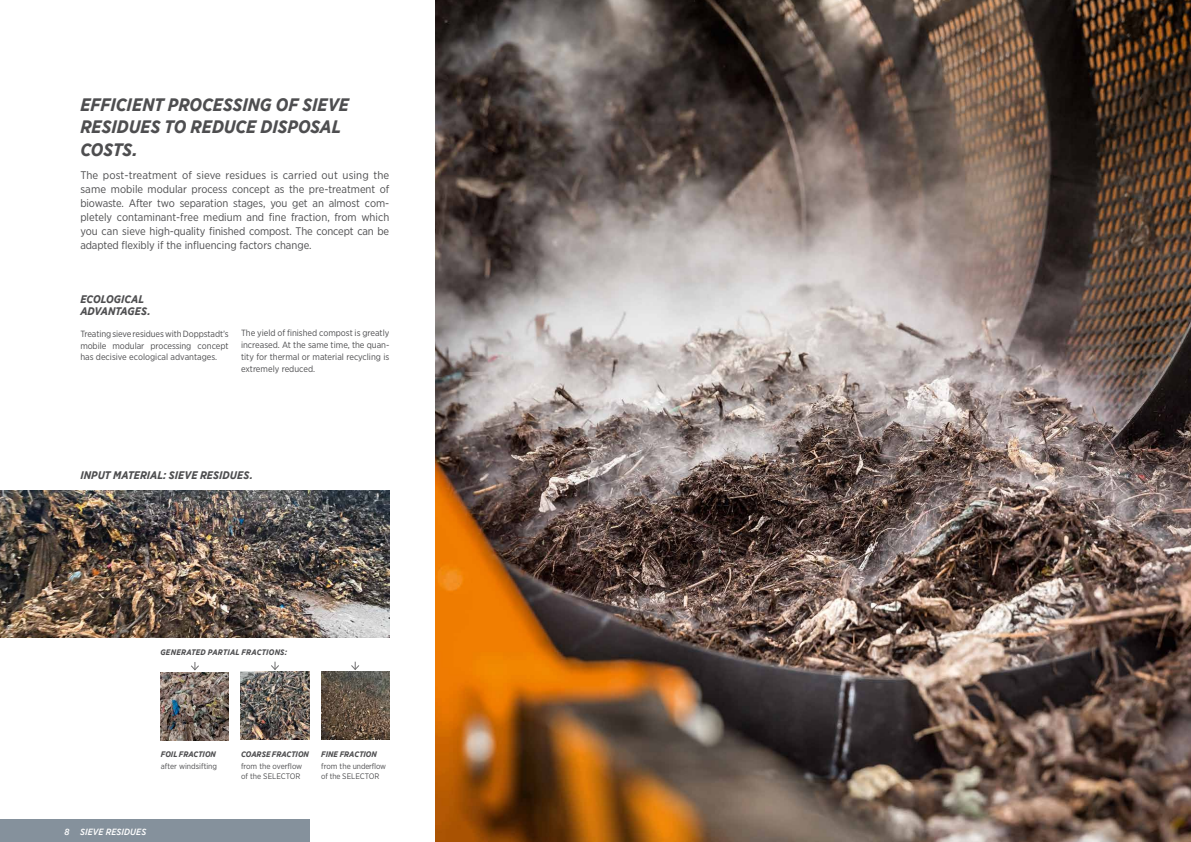
<style>
.page{position:relative;width:1191px;height:842px;background:#fff}
.page>*{position:absolute;margin:0;border:0;box-sizing:border-box;transform-origin:0 0}
.t1{font:italic 700 18px/22.7px "Gotham Narrow";color:#4e4e50}
.t2{font:11px/14.2px "Gotham Narrow";letter-spacing:-.005em;color:#4e4e50;text-align:justify}
.t3{font:italic 700 11px/11.3px "Gotham Narrow";color:#4e4e50}
.t4{font:9px/12px "Gotham Narrow";color:#4e4e50;text-align:justify}
.t5{font:italic 500 9px "Gotham Narrow";letter-spacing:.01em;color:#fff}
.t6{font:8px/9.8px "Gotham Narrow";color:#4e4e50}
.t7{font:italic 700 8px "Gotham Narrow";color:#4e4e50}
.t8{font:italic 700 8px "Gotham Narrow";letter-spacing:.025em;color:#4e4e50}
</style>
<div class="page">
<img style="left:0;top:490px;width:389px;height:148px">
<img style="left:241px;top:672px;width:68px;height:68px">
<img style="left:321px;top:672px;width:68px;height:68px">
<svg style="left:351px;top:662px;width:9px;height:8px"></svg>
<svg style="left:271px;top:662px;width:8px;height:8px"></svg>
<img style="left:436px;top:0;width:755px;height:842px">
<div style="left:0;top:819px;width:309px;height:23px;background:#85919c"></div>
<img style="left:161px;top:672px;width:68px;height:68px">
<svg style="left:191px;top:662px;width:8px;height:9px"></svg>
<h1 class="t1" style="left:80px;top:93px;width:270px">EFFICIENT PROCESSING OF SIEVE<br>RESIDUES TO REDUCE DISPOSAL<br>COSTS.</h1>
<p class="t2" style="left:80px;top:167px;width:310px">The post-treatment of sieve residues is carried out using the same mobile modular process concept as the pre-treatment of biowaste. After two separation stages, you get an almost com&shy;pletely contaminant-free medium and fine fraction, from which you can sieve high-quality finished compost. The concept can be adapted flexibly if the influencing factors change.</p>
<p class="t3" style="left:80px;top:294px;width:72px">ECOLOGICAL<br>ADVANTAGES.</p>
<p class="t4" style="left:80px;top:328px;width:150px;line-height:11.3px">Treating sieve residues with Doppstadt’s mobile modular processing concept has decisive ecological advantages.</p>
<p class="t4" style="left:241px;top:327px;width:150px">The yield of finished compost is greatly increased. At the same time, the quan&shy;tity for thermal or material recycling is extremely reduced.</p>
<p class="t3" style="left:80px;top:469px;width:174px">INPUT MATERIAL: SIEVE RESIDUES.</p>
<p class="t8" style="left:160px;top:647px;width:128px">GENERATED PARTIAL FRACTIONS:</p>
<p class="t7" style="left:161px;top:749px;width:57px">FOIL FRACTION</p>
<p class="t6" style="left:161px;top:761px;width:58px">after windsifting</p>
<p class="t5" style="left:64px;top:826px;width:83px">8 SIEVE RESIDUES</p>
<p class="t7" style="left:241px;top:749px;width:69px">COARSE FRACTION</p>
<p class="t6" style="left:241px;top:761px;width:63px">from the overflow of the SELECTOR</p>
<p class="t7" style="left:321px;top:749px;width:57px">FINE FRACTION</p>
<p class="t6" style="left:321px;top:761px;width:66px">from the underflow of the SELECTOR</p>
</div>
